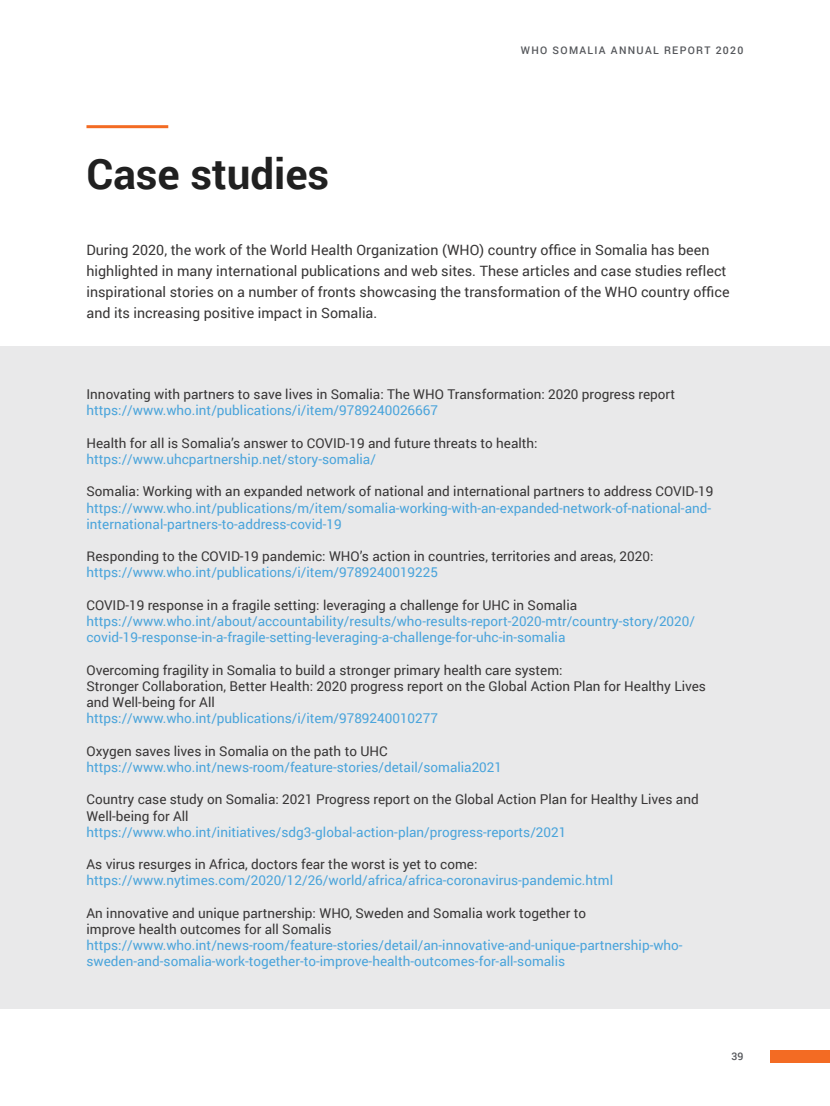
<style>
.page{position:relative;width:830px;height:1106px;background:#fff}
.page>*{position:absolute;margin:0;border:0;box-sizing:border-box;transform-origin:0 0}
.t1{font:700 42px "Roboto";color:#202020}
.t2{font:14.25px/21px "Roboto";color:#383636}
.t3{font:13.5px/16.2px "Roboto";color:#4aa4db}
.t4{font:13.5px/16.2px "Roboto";color:#383636}
.t5{font:500 10.5px "Roboto";letter-spacing:.125em;color:#54565a}
</style>
<div class="page">
<div style="left:770px;top:1050px;width:59px;height:13px;background:#f36b23"></div>
<div style="left:0;top:346px;width:829px;height:662px;background:#e9e9ea"></div>
<hr style="left:86px;top:125px;width:82px;height:3px;background:#f36b23">
<h1 class="t1" style="left:86px;top:144px;width:244px">Case studies</h1>
<p class="t5" style="left:520px;top:43px;width:224px">WHO SOMALIA ANNUAL REPORT 2020</p>
<p class="t2" style="left:86px;top:239px;width:644px">During 2020, the work of the World Health Organization (WHO) country office in Somalia has been highlighted in many international publications and web sites. These articles and case studies reflect inspirational stories on a number of fronts showcasing the transformation of the WHO country office and its increasing positive impact in Somalia.</p>
<p class="t4" style="left:86px;top:386px;width:589px">Innovating with partners to save lives in Somalia: The WHO Transformation: 2020 progress report</p>
<p class="t3" style="left:86px;top:402px;width:353px">https://www.who.int/publications/i/item/9789240026667</p>
<p class="t4" style="left:86px;top:434px;width:452px">Health for all is Somalia’s answer to COVID-19 and future threats to health:</p>
<p class="t3" style="left:86px;top:450px;width:291px">https://www.uhcpartnership.net/story-somalia/</p>
<p class="t4" style="left:86px;top:483px;width:628px">Somalia: Working with an expanded network of national and international partners to address COVID-19</p>
<p class="t3" style="left:86px;top:499px;width:626px">https://www.who.int/publications/m/item/somalia-working-with-an-expanded-network-of-national-and&shy;international-partners-to-address-covid-19</p>
<p class="t4" style="left:86px;top:548px;width:568px">Responding to the COVID-19 pandemic: WHO’s action in countries, territories and areas, 2020:</p>
<p class="t3" style="left:86px;top:564px;width:353px">https://www.who.int/publications/i/item/9789240019225</p>
<p class="t4" style="left:86px;top:596px;width:492px">COVID-19 response in a fragile setting: leveraging a challenge for UHC in Somalia</p>
<p class="t3" style="left:86px;top:612px;width:609px">https://www.who.int/about/accountability/results/who-results-report-2020-mtr/country-story/2020/ covid-19-response-in-a-fragile-setting-leveraging-a-challenge-for-uhc-in-somalia</p>
<p class="t4" style="left:86px;top:661px;width:620px">Overcoming fragility in Somalia to build a stronger primary health care system:<br>Stronger Collaboration, Better Health: 2020 progress report on the Global Action Plan for Healthy Lives and Well-being for All</p>
<p class="t3" style="left:86px;top:710px;width:353px">https://www.who.int/publications/i/item/9789240010277</p>
<p class="t4" style="left:86px;top:742px;width:302px">Oxygen saves lives in Somalia on the path to UHC</p>
<p class="t3" style="left:86px;top:758px;width:417px">https://www.who.int/news-room/feature-stories/detail/somalia2021</p>
<p class="t4" style="left:86px;top:791px;width:613px">Country case study on Somalia: 2021 Progress report on the Global Action Plan for Healthy Lives and<br>Well-being for All</p>
<p class="t3" style="left:86px;top:823px;width:481px">https://www.who.int/initiatives/sdg3-global-action-plan/progress-reports/2021</p>
<p class="t4" style="left:86px;top:855px;width:392px">As virus resurges in Africa, doctors fear the worst is yet to come:</p>
<p class="t3" style="left:86px;top:872px;width:528px">https://www.nytimes.com/2020/12/26/world/africa/africa-coronavirus-pandemic.html</p>
<p class="t4" style="left:86px;top:904px;width:501px">An innovative and unique partnership: WHO, Sweden and Somalia work together to improve health outcomes for all Somalis</p>
<p class="t3" style="left:86px;top:936px;width:597px">https://www.who.int/news-room/feature-stories/detail/an-innovative-and-unique-partnership-who&shy;sweden-and-somalia-work-together-to-improve-health-outcomes-for-all-somalis</p>
<p class="t5" style="left:731px;top:1049px;width:13px">39</p>
</div>
